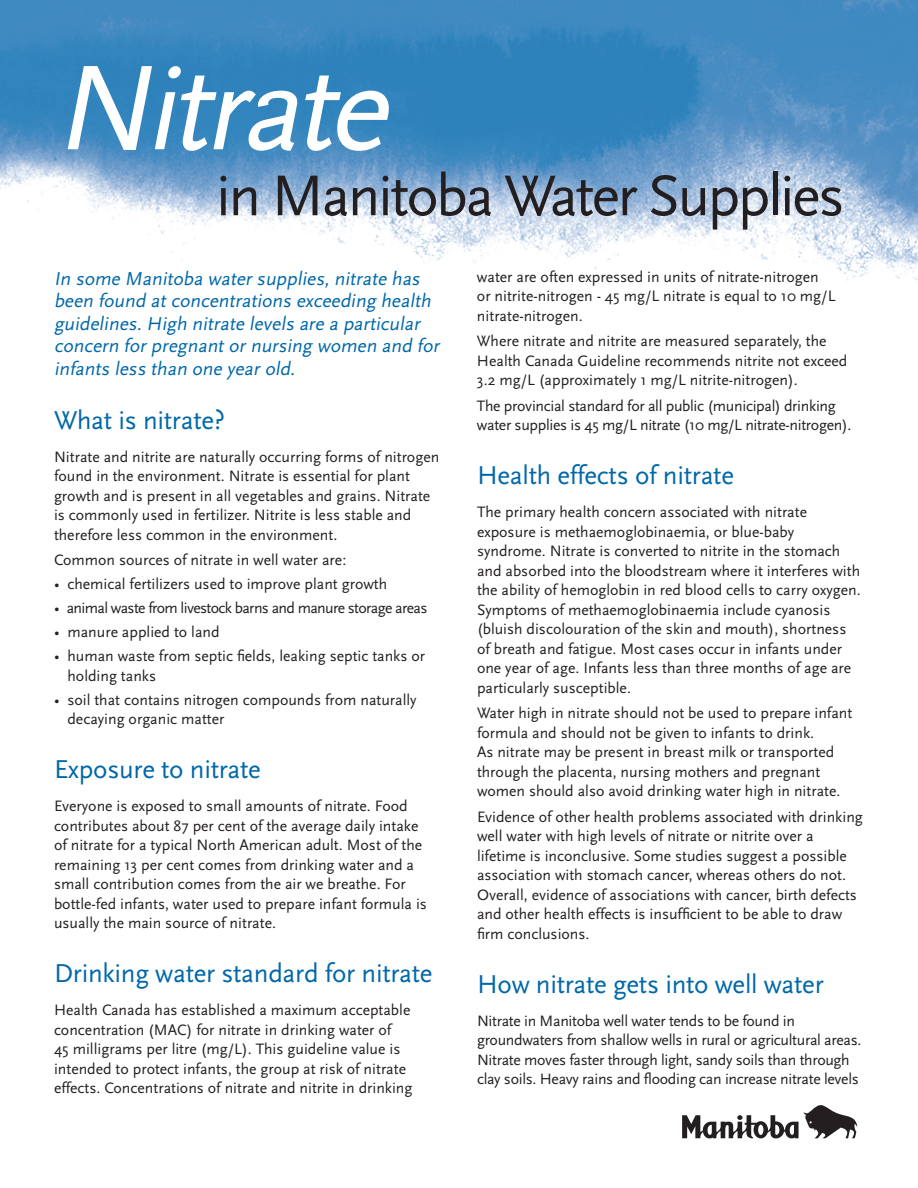
<style>
.page{position:relative;width:918px;height:1188px;background:#fff}
.page>*{position:absolute;margin:0;border:0;box-sizing:border-box;transform-origin:0 0}
.t1{font:italic 126px "Scala Sans";color:#fff}
.t2{font:60px "Scala Sans";letter-spacing:-.04em;color:#231f20}
.t3{font:27px "Scala Sans";letter-spacing:-.01em;color:#0068a9}
.t4{font:italic 19.5px/22.5px "Scala Sans";color:#0068a9}
.t5{font:15.75px/19.5px "Scala Sans";color:#231f20}
.t6{font:15.75px/19.5px "Scala Sans";letter-spacing:-.02em;color:#231f20}
.t7{font:15.75px "Scala Sans";letter-spacing:-.04em;color:#231f20}
</style>
<div class="page">
<svg style="left:682px;top:1105px;width:175px;height:33px"></svg>
<img style="left:0;top:0;width:918px;height:281px">
<h1 class="t1" style="left:54px;top:40px;width:361px">Nitrate</h1>
<h2 class="t2" style="left:216px;top:163px;width:630px">in Manitoba Water Supplies</h2>
<p class="t4" style="left:54px;top:267px;width:390px">In some Manitoba water supplies, nitrate has been found at concentrations exceeding health guidelines. High nitrate levels are a particular concern for pregnant or nursing women and for infants less than one year old.</p>
<h3 class="t3" style="left:54px;top:405px;width:173px">What is nitrate?</h3>
<p class="t5" style="left:54px;top:447px;width:387px">Nitrate and nitrite are naturally occurring forms of nitrogen found in the environment. Nitrate is essential for plant growth and is present in all vegetables and grains. Nitrate is commonly used in fertilizer. Nitrite is less stable and therefore less common in the environment.</p>
<p class="t5" style="left:54px;top:550px;width:294px">Common sources of nitrate in well water are:</p>
<p class="t5" style="left:54px;top:574px;width:335px">• chemical fertilizers used to improve plant growth</p>
<p class="t7" style="left:54px;top:599px;width:375px">• animal waste from livestock barns and manure storage areas</p>
<p class="t5" style="left:54px;top:622px;width:167px">• manure applied to land</p>
<p class="t5" style="left:67px;top:646px;width:359px;text-indent:-13px">• human waste from septic fields, leaking septic tanks or holding tanks</p>
<p class="t5" style="left:67px;top:690px;width:351px;text-indent:-13px">• soil that contains nitrogen compounds from naturally decaying organic matter</p>
<h3 class="t3" style="left:54px;top:755px;width:208px">Exposure to nitrate</h3>
<p class="t5" style="left:54px;top:796px;width:374px">Everyone is exposed to small amounts of nitrate. Food contributes about 87 per cent of the average daily intake of nitrate for a typical North American adult. Most of the remaining 13 per cent comes from drinking water and a small contribution comes from the air we breathe. For bottle-fed infants, water used to prepare infant formula is usually the main source of nitrate.</p>
<h3 class="t3" style="left:54px;top:959px;width:380px">Drinking water standard for nitrate</h3>
<p class="t5" style="left:54px;top:1000px;width:360px">Health Canada has established a maximum acceptable concentration (MAC) for nitrate in drinking water of<br>45 milligrams per litre (mg/L). This guideline value is intended to protect infants, the group at risk of nitrate effects. Concentrations of nitrate and nitrite in drinking</p>
<p class="t5" style="left:477px;top:267px;width:360px">water are often expressed in units of nitrate-nitrogen or nitrite-nitrogen - 45 mg/L nitrate is equal to 10 mg/L nitrate-nitrogen.</p>
<p class="t5" style="left:477px;top:332px;width:372px">Where nitrate and nitrite are measured separately, the<br>Health Canada Guideline recommends nitrite not exceed<br>3.2 mg/L (approximately 1 mg/L nitrite-nitrogen).</p>
<p class="t6" style="left:477px;top:396px;width:376px">The provincial standard for all public (municipal) drinking water supplies is 45 mg/L nitrate (10 mg/L nitrate-nitrogen).</p>
<h3 class="t3" style="left:477px;top:461px;width:259px">Health effects of nitrate</h3>
<p class="t5" style="left:477px;top:503px;width:385px">The primary health concern associated with nitrate exposure is methaemoglobinaemia, or blue-baby syndrome. Nitrate is converted to nitrite in the stomach and absorbed into the bloodstream where it interferes with the ability of hemoglobin in red blood cells to carry oxygen.<br>Symptoms of methaemoglobinaemia include cyanosis (bluish discolouration of the skin and mouth), shortness of breath and fatigue. Most cases occur in infants under one year of age. Infants less than three months of age are particularly susceptible.</p>
<p class="t5" style="left:477px;top:704px;width:377px">Water high in nitrate should not be used to prepare infant formula and should not be given to infants to drink.<br>As nitrate may be present in breast milk or transported through the placenta, nursing mothers and pregnant women should also avoid drinking water high in nitrate.</p>
<p class="t5" style="left:477px;top:807px;width:387px">Evidence of other health problems associated with drinking well water with high levels of nitrate or nitrite over a lifetime is inconclusive. Some studies suggest a possible association with stomach cancer, whereas others do not.<br>Overall, evidence of associations with cancer, birth defects and other health effects is insufficient to be able to draw firm conclusions.</p>
<h3 class="t3" style="left:477px;top:969px;width:348px">How nitrate gets into well water</h3>
<p class="t6" style="left:477px;top:1011px;width:386px">Nitrate in Manitoba well water tends to be found in groundwaters from shallow wells in rural or agricultural areas.<br>Nitrate moves faster through light, sandy soils than through clay soils. Heavy rains and flooding can increase nitrate levels</p>
</div>
